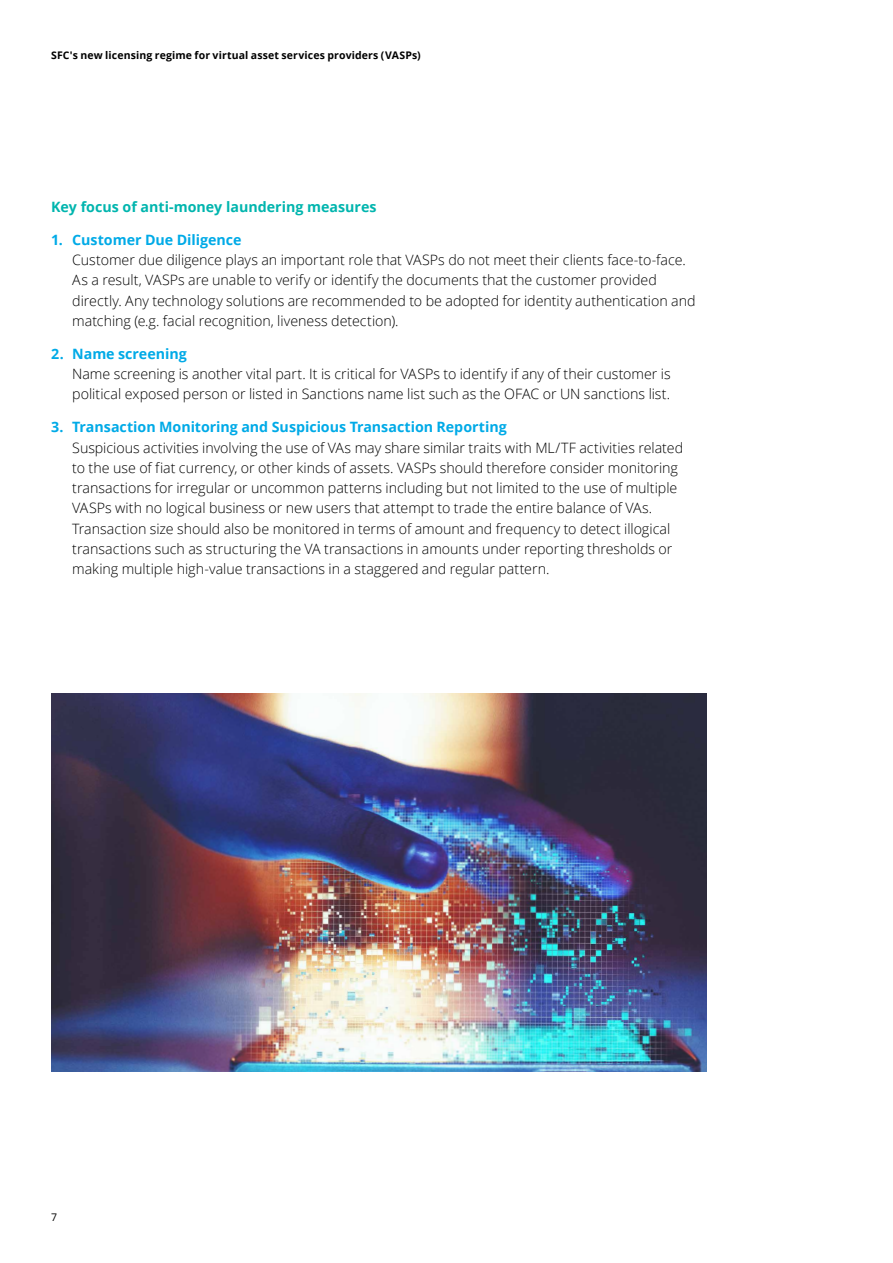
<style>
.page{position:relative;width:893px;height:1263px;background:#fff}
.page>*{position:absolute;margin:0;border:0;box-sizing:border-box;transform-origin:0 0}
.t1{font:300 14.25px/20.2px "Open Sans";color:#000}
.t2{font:700 14.25px "Open Sans";color:#00aae7}
.t3{font:700 14.25px "Open Sans";color:#00b5ae}
.t4{font:700 10.5px "Open Sans";letter-spacing:.01em;color:#000}
.t5{font:10.5px "Open Sans";color:#000}
</style>
<div class="page">
<img style="left:51px;top:694px;width:656px;height:377px">
<p class="t4" style="left:51px;top:48px;width:371px">SFC's new licensing regime for virtual asset services providers (VASPs)</p>
<p class="t3" style="left:51px;top:197px;width:327px">Key focus of anti-money laundering measures</p>
<p class="t2" style="left:51px;top:230px;width:192px">1. Customer Due Diligence</p>
<p class="t1" style="left:72px;top:249px;width:625px">Customer due diligence plays an important role that VASPs do not meet their clients face-to-face.<br>As a result, VASPs are unable to verify or identify the documents that the customer provided directly. Any technology solutions are recommended to be adopted for identity authentication and matching (e.g. facial recognition, liveness detection).</p>
<p class="t2" style="left:51px;top:344px;width:137px">2. Name screening</p>
<p class="t1" style="left:72px;top:363px;width:600px">Name screening is another vital part. It is critical for VASPs to identify if any of their customer is political exposed person or listed in Sanctions name list such as the OFAC or UN sanctions list.</p>
<p class="t2" style="left:51px;top:417px;width:457px">3. Transaction Monitoring and Suspicious Transaction Reporting</p>
<p class="t1" style="left:72px;top:437px;width:612px">Suspicious activities involving the use of VAs may share similar traits with ML/TF activities related to the use of fiat currency, or other kinds of assets. VASPs should therefore consider monitoring transactions for irregular or uncommon patterns including but not limited to the use of multiple VASPs with no logical business or new users that attempt to trade the entire balance of VAs.<br>Transaction size should also be monitored in terms of amount and frequency to detect illogical transactions such as structuring the VA transactions in amounts under reporting thresholds or making multiple high-value transactions in a staggered and regular pattern.</p>
<p class="t5" style="left:51px;top:1210px;width:8px">7</p>
</div>
